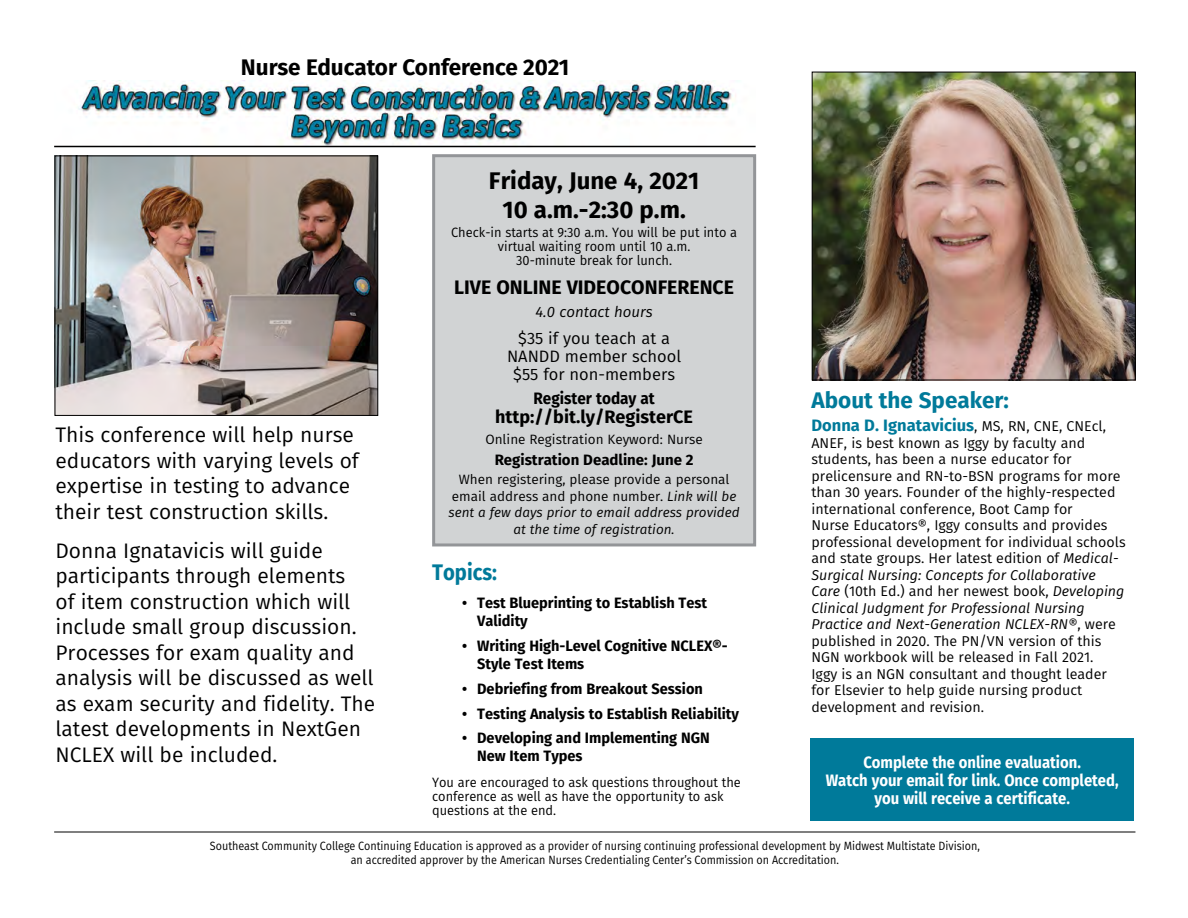
<style>
.page{position:relative;width:1188px;height:918px;background:#fff}
.page>*{position:absolute;margin:0;border:0;box-sizing:border-box;transform-origin:0 0}
.head{font:700 24px "Fira Sans";color:#000}
.t1{font:700 22.5px "Fira Sans";color:#000}
.Header2{font:700 22.5px "Fira Sans";color:#007a9a}
.Header2-2{font:700 22.5px "Fira Sans";color:#007a9a;scale:.9 1}
.t2{font:21px/25.5px "Fira Sans";color:#000}
.head-2{font:700 19.5px "Fira Sans";color:#000}
.head-3{font:700 18px "Fira Sans";color:#000}
.t3{font:700 16.5px/18px "Fira Sans";color:#fff;text-align:center;scale:.9 1}
.head-4{font:16.5px/18px "Fira Sans";color:#000;text-align:center}
.t4{font:700 16.5px "Fira Sans";color:#007a9a}
.head-5{font:700 16.5px "Fira Sans";color:#000;scale:.93 1}
.head-6{font:700 15px/18px "Fira Sans";color:#000}
.head-7{font:italic 15px "Fira Sans";color:#000}
.t5{font:14.25px/16.5px "Fira Sans";color:#000}
.head-8{font:13.5px/14.2px "Fira Sans";color:#000;text-align:center;scale:.95 1}
.head-9{font:italic 13.5px/16.5px "Fira Sans";color:#000;text-align:center}
.head-10{font:13.5px "Fira Sans";color:#000}
.t6{font:12px/14.4px "Fira Sans";color:#000;text-align:center;scale:.9 1}
.s1{font-style:normal}
.s2{font-weight:400;font-size:14.25px;color:#000}
.s3{font-style:italic}
</style>
<div class="page">
<img style="left:54px;top:80px;width:702px;height:68px">
<hr style="left:54px;top:146px;width:702px;height:1px;background:#000">
<div style="left:432px;top:154px;width:325px;height:393px;background:#d1d3d4"></div>
<img style="left:54px;top:155px;width:325px;height:261px">
<hr style="left:54px;top:832px;width:1081px;height:1px;background:#000">
<img style="left:811px;top:71px;width:325px;height:310px">
<div style="left:810px;top:739px;width:324px;height:82px;background:#007a9a"></div>
<p class="t1" style="left:241px;top:48px;width:330px">Nurse Educator Conference 2021</p>
<p class="t2" style="left:56px;top:422px;width:305px">This conference will help nurse educators with varying levels of expertise in testing to advance their test construction skills.</p>
<p class="t2" style="left:56px;top:537px;width:321px">Donna Ignatavicis will guide participants through elements<br>of item construction which will include small group discussion.<br>Processes for exam quality and analysis will be discussed as well as exam security and fidelity. The latest developments in NextGen<br>NCLEX will be included.</p>
<p class="head" style="left:489px;top:161px;width:212px">Friday, June 4, 2021</p>
<p class="head" style="left:503px;top:190px;width:185px">10 a.m.-2:30 p.m.</p>
<p class="head-8" style="left:451px;top:225px;width:303px">Check-in starts at 9:30 a.m. You will be put into a virtual waiting room until 10 a.m.<br>30-minute break for lunch.</p>
<p class="head-2" style="left:454px;top:271px;width:281px">LIVE ONLINE VIDEOCONFERENCE</p>
<p class="head-7" style="left:535px;top:301px;width:119px">4.0 contact hours</p>
<p class="head-4" style="left:507px;top:329px;width:176px">$35 if you teach at a<br>NANDD member school $55 for non-members</p>
<p class="head-5" style="left:533px;top:384px;width:132px">Register today at</p>
<p class="head-3" style="left:495px;top:402px;width:199px">http://bit.ly/RegisterCE</p>
<p class="head-10" style="left:485px;top:429px;width:219px">Online Registration Keyword: Nurse</p>
<p class="head-6" style="left:495px;top:450px;width:200px">Registration Deadline: June 2</p>
<p class="head-9" style="left:449px;top:471px;width:293px"><span class="s1">When registering, please provide a personal email address and phone number.</span> Link will be sent a few days prior to email address provided at the time of registration.</p>
<p class="Header2-2" style="left:432px;top:553px;width:74px">Topics:</p>
<p class="head-6" style="left:477px;top:593px;width:231px;text-indent:-15px">• Test Blueprinting to Establish Test<br>Validity</p>
<p class="head-6" style="left:477px;top:636px;width:252px;text-indent:-15px">• Writing High-Level Cognitive NCLEX®-<br>Style Test Items</p>
<p class="head-6" style="left:462px;top:679px;width:242px">• Debriefing from Breakout Session</p>
<p class="head-6" style="left:462px;top:703px;width:278px">• Testing Analysis to Establish Reliability</p>
<p class="head-6" style="left:477px;top:728px;width:234px;text-indent:-15px">• Developing and Implementing NGN<br>New Item Types</p>
<p class="head-8" style="left:432px;top:775px;width:327px;text-align:left">You are encouraged to ask questions throughout the conference as well as have the opportunity to ask questions at the end.</p>
<p class="Header2" style="left:811px;top:381px;width:199px">About the Speaker:</p>
<p class="t4" style="left:811px;top:412px;width:296px">Donna D. Ignatavicius<span class="s2">, MS, RN, CNE, CNEcl,</span></p>
<p class="t5" style="left:811px;top:434px;width:316px">ANEF, is best known as Iggy by faculty and students, has been a nurse educator for prelicensure and RN-to-BSN programs for more than 30 years. Founder of the highly-respected international conference, Boot Camp for<br>Nurse Educators®, Iggy consults and provides professional development for individual schools and state groups. Her latest edition of <span class="s3">Medical-Surgical Nursing: Concepts for Collaborative Care</span> (10th Ed.) and her newest book, <span class="s3">Developing Clinical Judgment for Professional Nursing Practice and Next-Generation NCLEX-RN®</span>, were published in 2020. The PN/VN version of this NGN workbook will be released in Fall 2021.<br>Iggy is an NGN consultant and thought leader for Elsevier to help guide nursing product development and revision.</p>
<p class="t3" style="left:826px;top:752px;width:327px">Complete the online evaluation.<br>Watch your email for link. Once completed, you will receive a certificate.</p>
<p class="t6" style="left:210px;top:838px;width:857px">Southeast Community College Continuing Education is approved as a provider of nursing continuing professional development by Midwest Multistate Division, an accredited approver by the American Nurses Credentialing Center’s Commission on Accreditation.</p>
</div>
